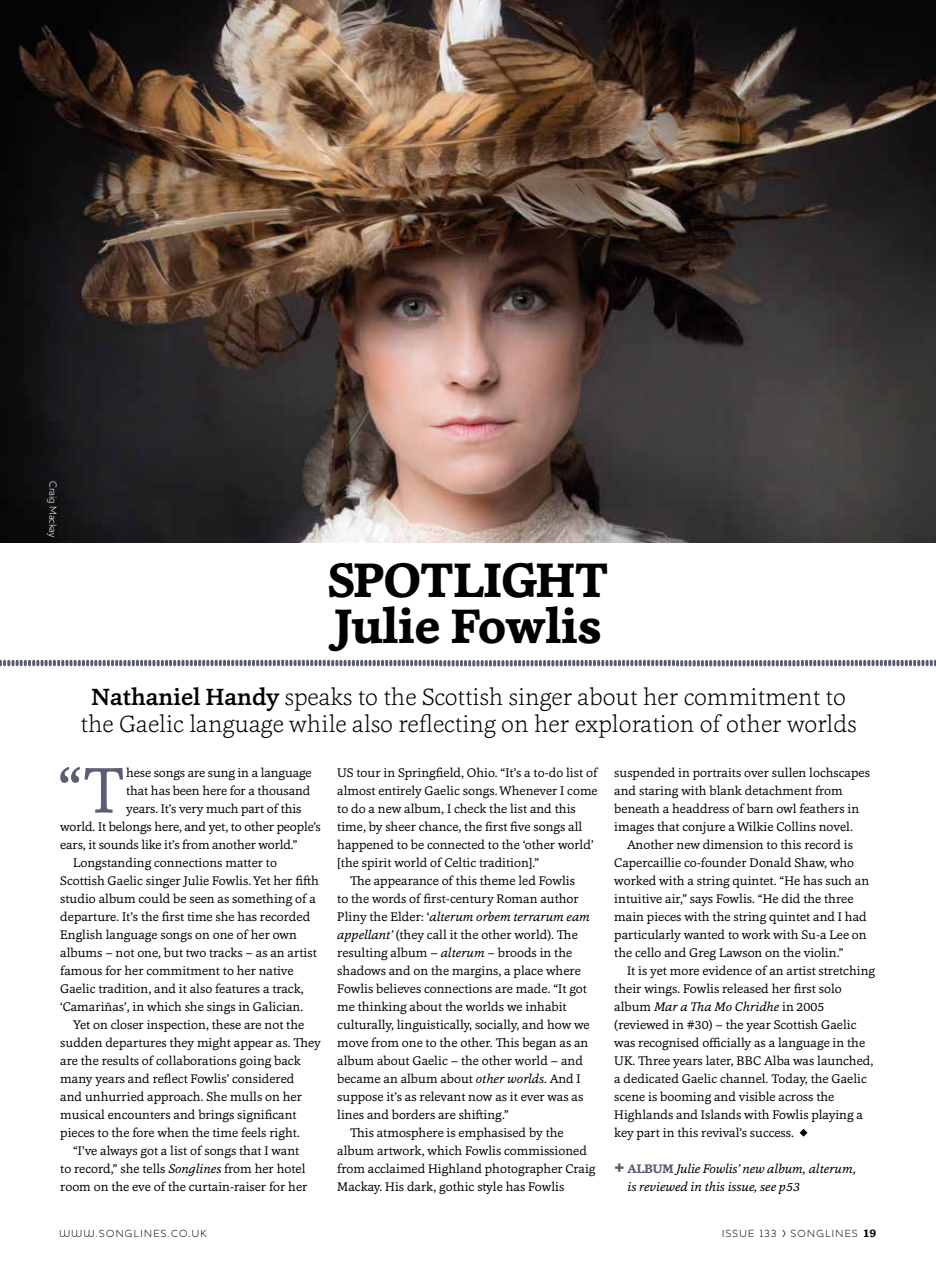
<style>
.page{position:relative;width:936px;height:1263px;background:#fff}
.page>*{position:absolute;margin:0;border:0;box-sizing:border-box;transform-origin:0 0}
.t1{font:66px "Cassia";color:#595e74}
.t2{font:700 49.5px/46.5px "Cassia";color:#000}
.t3{font:200 24px/27px "Cassia";color:#000;text-align:center}
.t4{font:12.75px/18px "Cassia";color:#000}
.t5{font:italic 12.75px/18px "Cassia";color:#000}
.t6{font:300 10.5px "Houschka";letter-spacing:.13em;color:#000}
.t7{font:300 10.5px "Houschka";letter-spacing:-.01em;color:#fff}
.s1{font-weight:500}
.s2{font-style:normal}
.s3{font-style:italic}
.s4{font-family:"Houschka";font-weight:900;font-style:normal;font-size:18px;color:#595e74}
.s5{font-weight:700;font-style:normal;color:#595e74}
.s6{font-size:15.75px}
.s7{font-family:"Cassia";font-weight:700;font-size:11.7px}
</style>
<div class="page">
<svg style="left:0;top:661px;width:935px;height:4px;background:#878a9a"></svg>
<img style="left:0;top:0;width:935px;height:543px">
<svg style="left:799px;top:1129px;width:8px;height:8px"></svg>
<p class="t7" style="left:59px;top:481px;width:58px;rotate:90deg">Craig Mackay</p>
<h2 class="t2" style="left:328px;top:557px;width:282px">SPOTLIGHT<br>Julie Fowlis</h2>
<h3 class="t3" style="left:81px;top:682px;width:777px"><span class="s1">Nathaniel Handy</span> speaks to the Scottish singer about her commitment to the Gaelic language while also reflecting on her exploration of other worlds</h3>
<h1 class="t1" style="left:57px;top:746px;width:68px">“T</h1>
<p class="t4" style="left:126px;top:763px;width:187px">hese songs are sung in a language</p>
<p class="t4" style="left:337px;top:763px;width:261px">US tour in Springfield, Ohio. “It’s a to-do list of</p>
<p class="t4" style="left:337px;top:781px;width:262px">almost entirely Gaelic songs. Whenever I come</p>
<p class="t4" style="left:337px;top:799px;width:240px">to do a new album, I check the list and this</p>
<p class="t4" style="left:337px;top:817px;width:246px">time, by sheer chance, the first five songs all</p>
<p class="t4" style="left:337px;top:835px;width:258px">happened to be connected to the ‘other world’</p>
<p class="t4" style="left:337px;top:853px;width:203px">[the spirit world of Celtic tradition].”</p>
<p class="t4" style="left:350px;top:871px;width:226px">The appearance of this theme led Fowlis</p>
<p class="t4" style="left:337px;top:889px;width:243px">to the words of first-century Roman author</p>
<p class="t5" style="left:337px;top:907px;width:254px"><span class="s2">Pliny the Elder: ‘</span>alterum orbem terrarum eam</p>
<p class="t4" style="left:337px;top:925px;width:242px"><span class="s3">appellant’</span> (they call it the other world). The</p>
<p class="t4" style="left:337px;top:943px;width:236px">resulting album – <span class="s3">alterum</span> – broods in the</p>
<p class="t4" style="left:337px;top:961px;width:245px">shadows and on the margins, a place where</p>
<p class="t4" style="left:337px;top:979px;width:251px">Fowlis believes connections are made. “It got</p>
<p class="t4" style="left:337px;top:997px;width:231px">me thinking about the worlds we inhabit</p>
<p class="t4" style="left:337px;top:1015px;width:254px">culturally, linguistically, socially, and how we</p>
<p class="t4" style="left:337px;top:1033px;width:252px">move from one to the other. This began as an</p>
<p class="t4" style="left:337px;top:1051px;width:247px">album about Gaelic – the other world – and</p>
<p class="t4" style="left:337px;top:1069px;width:245px">became an album about <span class="s3">other worlds</span>. And I</p>
<p class="t4" style="left:337px;top:1087px;width:247px">suppose it’s as relevant now as it ever was as</p>
<p class="t4" style="left:337px;top:1105px;width:173px">lines and borders are shifting.”</p>
<p class="t4" style="left:350px;top:1123px;width:215px">This atmosphere is emphasised by the</p>
<p class="t4" style="left:337px;top:1141px;width:251px">album artwork, which Fowlis commissioned</p>
<p class="t4" style="left:337px;top:1159px;width:260px">from acclaimed Highland photographer Craig</p>
<p class="t4" style="left:337px;top:1177px;width:228px">Mackay. His dark, gothic style has Fowlis</p>
<p class="t4" style="left:614px;top:763px;width:257px">suspended in portraits over sullen lochscapes and staring with blank detachment from beneath a headdress of barn owl feathers in images that conjure a Wilkie Collins novel.</p>
<p class="t4" style="left:614px;top:835px;width:256px;text-indent:13px">Another new dimension to this record is Capercaillie co-founder Donald Shaw, who worked with a string quintet. “He has such an intuitive air,” says Fowlis. “He did the three main pieces with the string quintet and I had particularly wanted to work with Su-a Lee on the cello and Greg Lawson on the violin.”</p>
<p class="t4" style="left:614px;top:961px;width:262px;text-indent:13px">It is yet more evidence of an artist stretching their wings. Fowlis released her first solo album <span class="s3">Mar a Tha Mo Chridhe</span> in 2005 (reviewed in #30) – the year Scottish Gaelic was recognised officially as a language in the UK. Three years later, BBC Alba was launched, a dedicated Gaelic channel. Today, the Gaelic scene is booming and visible across the Highlands and Islands with Fowlis playing a key part in this revival’s success.</p>
<p class="t5" style="left:627px;top:1159px;width:230px;text-indent:-13px"><span class="s4">+</span> <span class="s5">ALBUM</span> Julie Fowlis’ new album, alterum, is reviewed in this issue, see p53</p>
<p class="t4" style="left:126px;top:781px;width:185px">that has been here for a thousand</p>
<p class="t4" style="left:126px;top:799px;width:177px">years. It’s very much part of this</p>
<p class="t4" style="left:60px;top:817px;width:262px">world. It belongs here, and yet, to other people’s</p>
<p class="t4" style="left:60px;top:835px;width:239px">ears, it sounds like it’s from another world.”</p>
<p class="t4" style="left:73px;top:853px;width:205px">Longstanding connections matter to</p>
<p class="t4" style="left:60px;top:871px;width:260px">Scottish Gaelic singer Julie Fowlis. Yet her fifth</p>
<p class="t4" style="left:60px;top:889px;width:257px">studio album could be seen as something of a</p>
<p class="t4" style="left:60px;top:907px;width:251px">departure. It’s the first time she has recorded</p>
<p class="t4" style="left:60px;top:925px;width:238px">English language songs on one of her own</p>
<p class="t4" style="left:60px;top:943px;width:258px">albums – not one, but two tracks – as an artist</p>
<p class="t4" style="left:60px;top:961px;width:235px">famous for her commitment to her native</p>
<p class="t4" style="left:60px;top:979px;width:245px">Gaelic tradition, and it also features a track,</p>
<p class="t4" style="left:60px;top:997px;width:244px">‘Camariñas’, in which she sings in Galician.</p>
<p class="t4" style="left:73px;top:1015px;width:233px">Yet on closer inspection, these are not the</p>
<p class="t4" style="left:60px;top:1033px;width:262px">sudden departures they might appear as. They</p>
<p class="t4" style="left:60px;top:1051px;width:242px">are the results of collaborations going back</p>
<p class="t4" style="left:60px;top:1069px;width:236px">many years and reflect Fowlis’ considered</p>
<p class="t4" style="left:60px;top:1087px;width:243px">and unhurried approach. She mulls on her</p>
<p class="t4" style="left:60px;top:1105px;width:238px">musical encounters and brings significant</p>
<p class="t4" style="left:60px;top:1123px;width:241px">pieces to the fore when the time feels right.</p>
<p class="t4" style="left:73px;top:1141px;width:228px">“I’ve always got a list of songs that I want</p>
<p class="t4" style="left:60px;top:1159px;width:247px">to record,” she tells <span class="s3">Songlines</span> from her hotel</p>
<p class="t4" style="left:60px;top:1177px;width:248px">room on the eve of the curtain-raiser for her</p>
<p class="t6" style="left:60px;top:1227px;width:149px">WWW.SONGLINES.CO.UK</p>
<p class="t6" style="left:722px;top:1227px;width:156px">ISSUE 133 <span class="s6">›</span> SONGLINES <span class="s7">19</span></p>
</div>
